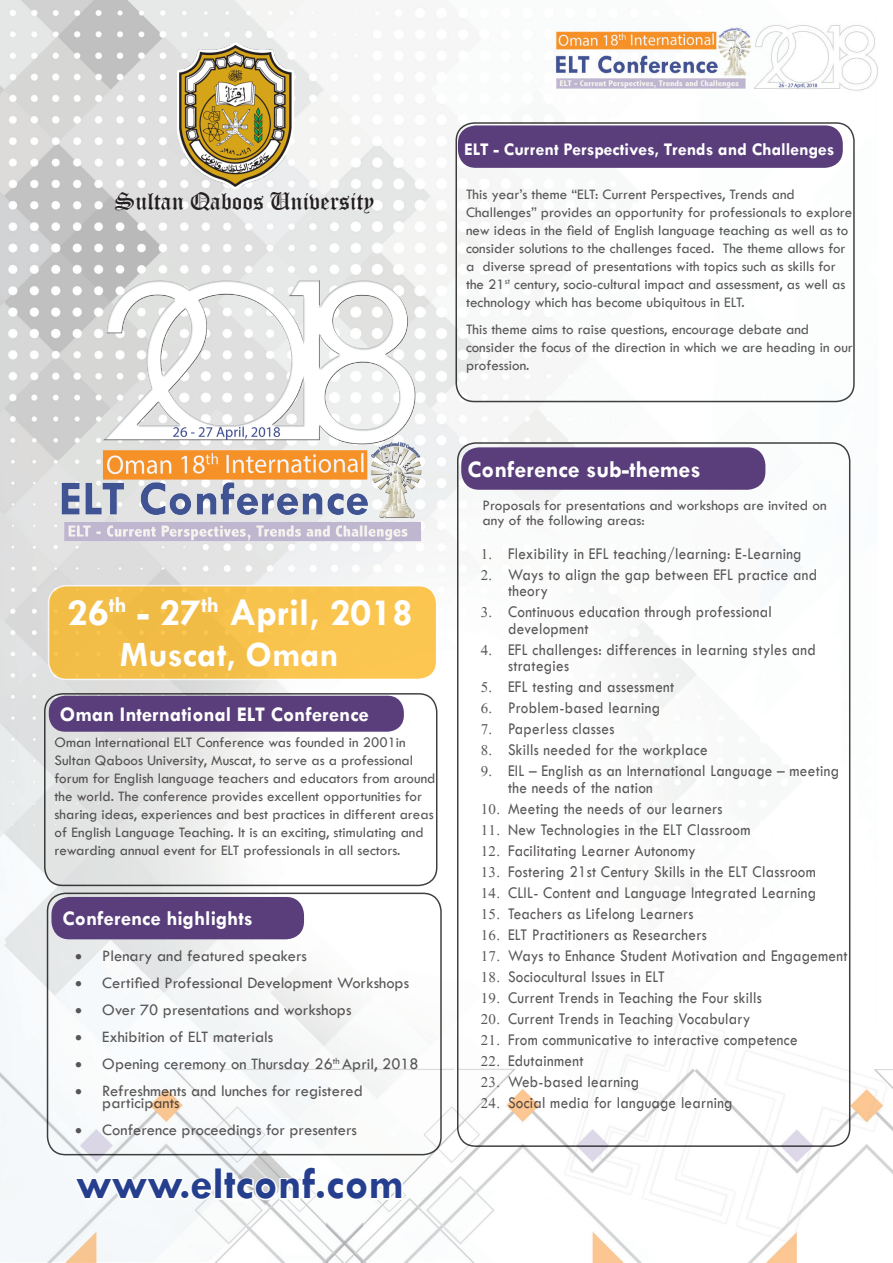
<style>
.page{position:relative;width:893px;height:1263px;background:#fff}
.page>*{position:absolute;margin:0;border:0;box-sizing:border-box;transform-origin:0 0}
.t1{font:700 45px "Tw Cen";color:#253f8e}
.t2{font:700 39px "Tw Cen";color:#fff}
.t3{font:700 36px "Tw Cen";color:#fff}
.t4{font:24px "Old English Text";color:#231f20}
.t5{font:700 24px "Tw Cen";color:#fff}
.t6{font:700 22.8px "Tw Cen";color:#fff}
.t7{font:700 21px "Tw Cen";color:#fff}
.t8{font:700 18px "Tw Cen";color:#fff}
.t9{font:16.95px/21px "Tw Cen";letter-spacing:.02em;color:#231f20;scale:.89 1}
.t10{font:16.5px/27px "Tw Cen";color:#231f20}
.t11{font:15px/18px "Tw Cen";color:#231f20}
.t12{font:15px "Symbol";color:#231f20}
.t13{font:9.6px "Tw Cen";color:#231f20}
.t14{font:8.7px "Tw Cen";color:#231f20}
.s1{font-size:39px}
</style>
<div class="page">
<img style="left:0;top:0;width:893px;height:1263px">
<svg style="left:72px;top:1176px;width:143px;height:26px"></svg>
<div style="left:214px;top:1167px;width:8px;height:33px;border:3px solid #fff"></div>
<svg style="left:222px;top:1166px;width:182px;height:36px"></svg>
<div style="left:49px;top:586px;width:388px;height:93px;background:#f7c34c;border-radius:18px"></div>
<div style="left:48px;top:585px;width:389px;height:95px;border:2px solid #fff;border-radius:18px"></div>
<div style="left:44px;top:693px;width:393px;height:193px;border:2px solid #000;border-radius:18px"></div>
<div style="left:49px;top:696px;width:355px;height:36px;background:#593e7b;border-radius:16px"></div>
<div style="left:47px;top:892px;width:395px;height:263px;border:2px solid #000;border-radius:18px"></div>
<div style="left:455px;top:122px;width:400px;height:280px;border:2px solid #000;border-radius:18px"></div>
<div style="left:457px;top:442px;width:393px;height:705px;border:2px solid #000;border-radius:18px"></div>
<div style="left:458px;top:125px;width:385px;height:43px;background:#593e7b;border-radius:18px"></div>
<div style="left:461px;top:447px;width:304px;height:43px;background:#593e7b;border-radius:18px"></div>
<div style="left:51px;top:897px;width:253px;height:42px;background:#593e7b;border-radius:18px"></div>
<img style="left:177px;top:43px;width:118px;height:148px">
<img style="left:43px;top:229px;width:394px;height:346px">
<svg style="left:482px;top:548px;width:14px;height:12px"></svg>
<svg style="left:481px;top:569px;width:15px;height:12px"></svg>
<svg style="left:481px;top:682px;width:15px;height:11px"></svg>
<svg style="left:481px;top:703px;width:15px;height:11px"></svg>
<svg style="left:481px;top:724px;width:15px;height:11px"></svg>
<svg style="left:482px;top:745px;width:14px;height:11px"></svg>
<svg style="left:481px;top:766px;width:15px;height:11px"></svg>
<svg style="left:482px;top:803px;width:22px;height:12px"></svg>
<svg style="left:482px;top:824px;width:22px;height:12px"></svg>
<svg style="left:482px;top:845px;width:22px;height:12px"></svg>
<svg style="left:482px;top:908px;width:22px;height:12px"></svg>
<svg style="left:482px;top:929px;width:22px;height:12px"></svg>
<svg style="left:482px;top:950px;width:22px;height:12px"></svg>
<svg style="left:482px;top:971px;width:22px;height:12px"></svg>
<svg style="left:482px;top:992px;width:22px;height:12px"></svg>
<svg style="left:481px;top:1013px;width:23px;height:12px"></svg>
<svg style="left:481px;top:1034px;width:23px;height:12px"></svg>
<svg style="left:481px;top:1055px;width:23px;height:12px"></svg>
<svg style="left:481px;top:607px;width:15px;height:11px"></svg>
<svg style="left:481px;top:644px;width:15px;height:12px"></svg>
<svg style="left:482px;top:866px;width:22px;height:12px"></svg>
<svg style="left:482px;top:887px;width:22px;height:12px"></svg>
<svg style="left:481px;top:1076px;width:23px;height:12px"></svg>
<svg style="left:481px;top:1097px;width:23px;height:12px"></svg>
<p class="t4" style="left:115px;top:186px;width:261px">Sultan Qaboos University</p>
<p class="t8" style="left:464px;top:138px;width:372px">ELT - Current Perspectives, Trends and Challenges</p>
<p class="t11" style="left:466px;top:186px;width:330px">This year s’ theme “ELT: Current Perspectives, Trends and</p>
<p class="t11" style="left:466px;top:204px;width:388px">Challenges” provides an opportunity for professionals to explore</p>
<p class="t11" style="left:466px;top:222px;width:384px">new ideas in the field of English language teaching as well as to</p>
<p class="t11" style="left:723px;top:240px;width:124px">The theme allows for</p>
<p class="t11" style="left:483px;top:240px;width:355px;text-indent:-17px">consider solutions to the challenges faced.<br>diverse spread of presentations with topics such as skills for</p>
<p class="t11" style="left:466px;top:258px;width:10px">a</p>
<p class="t11" style="left:466px;top:276px;width:280px">the 21<br>technology which has become ubiquitous in ELT.</p>
<p class="t11" style="left:466px;top:320px;width:388px">This theme aims to raise questions, encourage debate and consider the focus of the direction in which we are heading in our profession.</p>
<p class="t14" style="left:505px;top:276px;width:7px">st</p>
<p class="t11" style="left:514px;top:276px;width:333px">century, socio-cultural impact and assessment, as well as</p>
<p class="t6" style="left:109px;top:591px;width:42px"><span class="s1">-</span>th</p>
<p class="t2" style="left:67px;top:589px;width:43px">26</p>
<p class="t6" style="left:201px;top:591px;width:19px">th</p>
<p class="t2" style="left:160px;top:589px;width:43px">27</p>
<p class="t2" style="left:229px;top:589px;width:185px">April, 2018</p>
<p class="t3" style="left:120px;top:633px;width:220px">Muscat, Oman</p>
<p class="t7" style="left:60px;top:702px;width:311px">Oman International ELT Conference</p>
<p class="t11" style="left:55px;top:733px;width:382px">Oman International ELT Conference was founded in 2001in Sultan Qaboos University, Muscat to, serve as a professional forum for English language teachers and educators from around the world. The conference provides excellent opportunities for sharing ideas, experiences and best practices in different areas of English Language Teaching isIt. an exciting, stimulating and rewarding annual event for ELT professionals in all sectors.</p>
<p class="t7" style="left:63px;top:906px;width:192px">Conference highlights</p>
<p class="t12" style="left:75px;top:946px;width:8px">•</p>
<p class="t10" style="left:102px;top:942px;width:206px">Plenary and featured speakers</p>
<p class="t12" style="left:75px;top:973px;width:8px">•</p>
<p class="t10" style="left:102px;top:969px;width:308px">Certified Professional Development Workshops</p>
<p class="t12" style="left:75px;top:1000px;width:8px">•</p>
<p class="t10" style="left:102px;top:996px;width:251px">Over 70 presentations and workshops</p>
<p class="t12" style="left:75px;top:1027px;width:8px">•</p>
<p class="t10" style="left:102px;top:1023px;width:172px">Exhibition of ELT materials</p>
<p class="t12" style="left:75px;top:1054px;width:8px">•</p>
<p class="t13" style="left:333px;top:1055px;width:8px">th</p>
<p class="t10" style="left:102px;top:1050px;width:232px">Opening ceremony on Thursday 26</p>
<p class="t10" style="left:342px;top:1050px;width:78px">April, 2018</p>
<p class="t12" style="left:75px;top:1081px;width:8px">•</p>
<p class="t12" style="left:75px;top:1120px;width:8px">•</p>
<p class="t10" style="left:102px;top:1077px;width:262px">Refreshments and lunches for registered</p>
<p class="t10" style="left:102px;top:1089px;width:256px">participants<br>Conference proceedings for presenters</p>
<p class="t1" style="left:76px;top:1157px;width:330px">www.eltconf.com</p>
<p class="t5" style="left:468px;top:455px;width:235px">Conference sub-themes</p>
<p class="t11" style="left:482px;top:498px;width:346px;line-height:15px">Proposals for presentations and workshops are invited on any of the following areas:</p>
<p class="t9" style="left:508px;top:543px;width:349px">Flexibility in EFL teaching/learning -E: Learning<br>Ways to align the gap between EFL practice and</p>
<p class="t9" style="left:508px;top:580px;width:298px">theory<br>Continuous education through professional</p>
<p class="t9" style="left:508px;top:618px;width:347px">development<br>EFL challenges: differences in learning styles and</p>
<p class="t9" style="left:508px;top:655px;width:373px">strategies<br>EFL testing and assessment<br>Problem-based learning<br>Paperless classes<br>Skills needed for the workplace<br>EIL – English as an International Language – meeting</p>
<p class="t9" style="left:508px;top:777px;width:347px">the needs of the nation<br>Meeting the needs of our learners<br>New Technologies in the ELT Classroom Facilitating Learner Autonomy<br>Fostering 21st Century Skills in the ELT Classroom</p>
<p class="t9" style="left:508px;top:882px;width:348px">CLIL- Content and Language Integrated Learning</p>
<p class="t9" style="left:508px;top:903px;width:383px">Teachers as Lifelong Learners<br>ELT Practitioners as Researchers<br>Ways to Enhance Student Motivation and Engagement Sociocultural Issues in ELT<br>Current Trends in Teaching the Four skills<br>Current Trends in Teaching Vocabulary<br>From communicative to interactive competence Edutainment<br>Web-based learning</p>
<p class="t9" style="left:508px;top:1092px;width:254px">Social media for language learning</p>
</div>
